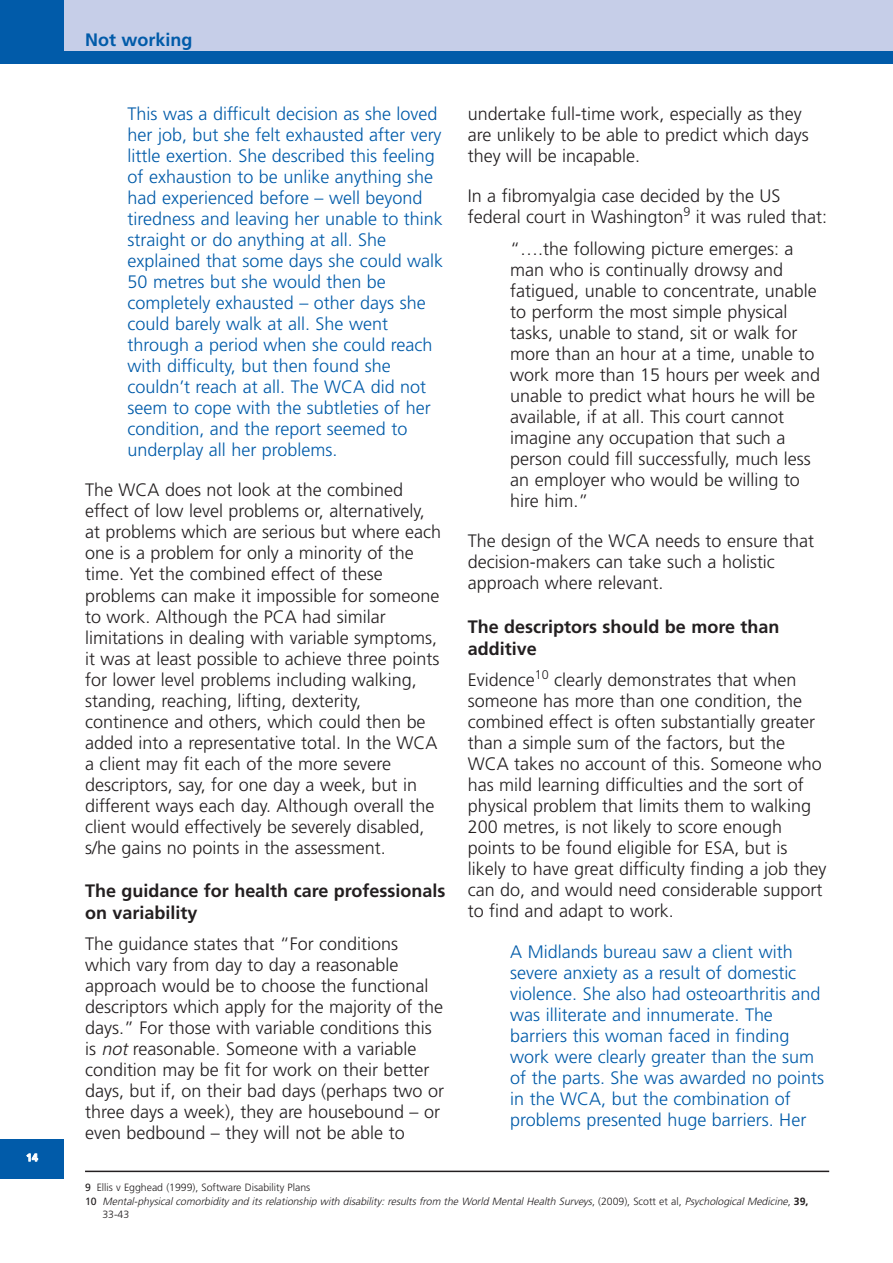
<style>
.page{position:relative;width:893px;height:1263px;background:#fff}
.page>*{position:absolute;margin:0;border:0;box-sizing:border-box;transform-origin:0 0}
.t1{font:300 18px/21px "Frutiger";color:#231f20}
.t2{font:300 18px/21px "Frutiger";color:#015ba9}
.t3{font:700 18px/21.8px "Frutiger";color:#231f20}
.t4{font:700 18px "Frutiger";color:#015ba9}
.t5{font:italic 300 10.5px "Frutiger";color:#231f20}
.t6{font:300 10.5px "Frutiger";color:#231f20}
.t7{font:700 10.5px "Frutiger";color:#fff}
.s1{font-style:italic}
.s2{font-weight:400}
.s3{font-weight:400;font-style:normal}
.s4{font-style:normal}
.s5{font-weight:700;font-style:normal}
</style>
<div class="page">
<div style="left:0;top:0;width:893px;height:64px;background:#015ba9"></div>
<div style="left:0;top:1139px;width:64px;height:39px;background:#015ba9"></div>
<div style="left:64px;top:0;width:829px;height:51px;background:#c6cee8"></div>
<hr style="left:85px;top:1170px;width:744px;height:2px;background:#231f20">
<p class="t7" style="left:26px;top:1153px;width:13px">14</p>
<p class="t4" style="left:85px;top:32px;width:109px">Not working</p>
<p class="t2" style="left:128px;top:104px;width:317px">This was a difficult decision as she loved her job, but she felt exhausted after very little exertion. She described this feeling of exhaustion to be unlike anything she had experienced before – well beyond tiredness and leaving her unable to think straight or do anything at all. She explained that some days she could walk 50 metres but she would then be completely exhausted – other days she could barely walk at all. She went through a period when she could reach with difficulty, but then found she couldn’t reach at all. The WCA did not seem to cope with the subtleties of her condition, and the report seemed to underplay all her problems.</p>
<p class="t1" style="left:85px;top:481px;width:358px">The WCA does not look at the combined effect of low level problems or, alternatively, at problems which are serious but where each one is a problem for only a minority of the time. Yet the combined effect of these problems can make it impossible for someone to work. Although the PCA had similar limitations in dealing with variable symptoms, it was at least possible to achieve three points for lower level problems including walking, standing, reaching, lifting, dexterity, continence and others, which could then be added into a representative total. In the WCA a client may fit each of the more severe descriptors, say, for one day a week, but in different ways each day. Although overall the client would effectively be severely disabled, s/he gains no points in the assessment.</p>
<p class="t3" style="left:85px;top:881px;width:362px">The guidance for health care professionals on variability</p>
<p class="t1" style="left:85px;top:935px;width:361px">The guidance states that “For conditions which vary from day to day a reasonable approach would be to choose the functional descriptors which apply for the majority of the days.” For those with variable conditions this is <span class="s1">not</span>reasonable. Someone with a variable condition may be fit for work on their better days, but if, on their bad days (perhaps two or three days a week), they are housebound – or even bedbound – they will not be able to</p>
<p class="t1" style="left:468px;top:104px;width:342px">undertake full-time work, especially as they are unlikely to be able to predict which days they will be incapable.</p>
<p class="t1" style="left:468px;top:187px;width:361px">In a fibromyalgia case decided by the US federal court in Washington<sup>9</sup> it was ruled that:</p>
<p class="t1" style="left:510px;top:239px;width:311px">“….the following picture emerges: a man who is continually drowsy and fatigued, unable to concentrate, unable to perform the most simple physical tasks, unable to stand, sit or walk for more than an hour at a time, unable to work more than 15 hours per week and unable to predict what hours he will be available, if at all. This court cannot imagine any occupation that such a person could fill successfully, much less an employer who would be willing to hire him.”</p>
<p class="t1" style="left:468px;top:532px;width:348px">The design of the WCA needs to ensure that decision-makers can take such a holistic approach where relevant.</p>
<p class="t3" style="left:468px;top:617px;width:313px">The descriptors should be more than additive</p>
<p class="t1" style="left:468px;top:671px;width:360px">Evidence<sup>10</sup> clearly demonstrates that when someone has more than one condition, the combined effect is often substantially greater than a simple sum of the factors, but the WCA takes no account of this. Someone who has mild learning difficulties and the sort of physical problem that limits them to walking 200 metres, is not likely to score enough points to be found eligible for ESA, but is likely to have great difficulty finding a job they can do, and would need considerable support to find and adapt to work.</p>
<p class="t2" style="left:510px;top:942px;width:315px">A Midlands bureau saw a client with severe anxiety as a result of domestic violence. She also had osteoarthritis and was illiterate and innumerate. The barriers this woman faced in finding work were clearly greater than the sum of the parts. She was awarded no points in the WCA, but the combination of problems presented huge barriers. Her</p>
<p class="t6" style="left:85px;top:1183px;width:227px"><span class="s2">9</span> Ellis v Egghead (1999), Software Disability Plans</p>
<p class="t5" style="left:85px;top:1197px;width:725px"><span class="s3">1 0</span> Mental-physical comorbidity and its relationship with disability: results from the World Mental Health Surveys<span class="s4">, ( 2 0 0 9 ) , S c o t t e t a l ,</span> Psychological Medicine<span class="s4">,</span> <span class="s5">3 9 ,</span></p>
<p class="t6" style="left:102px;top:1210px;width:28px">33-43</p>
</div>
